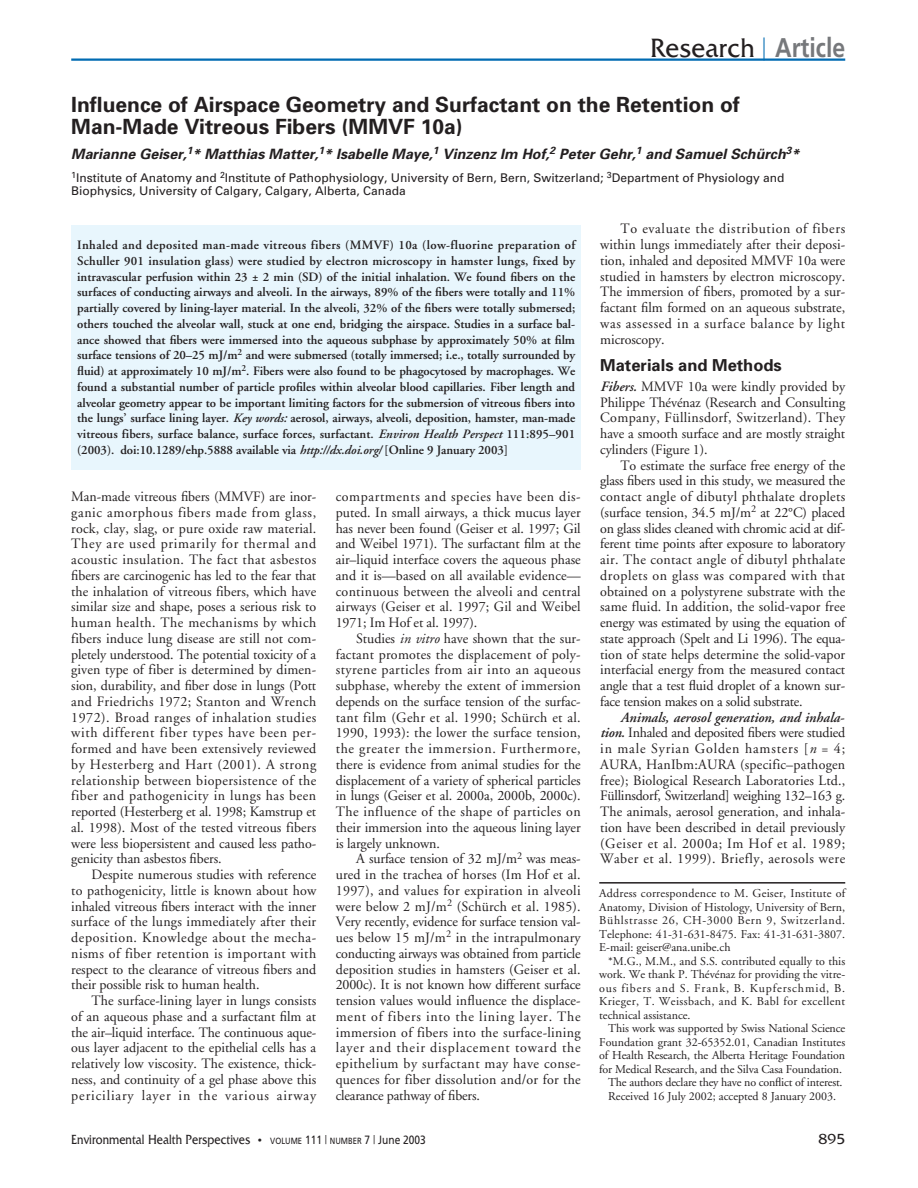
<style>
.page{position:relative;width:918px;height:1188px;background:#fff}
.page>*{position:absolute;margin:0;border:0;box-sizing:border-box;transform-origin:0 0}
.t1{font:27px "Friz Quadrata IT Cby BT";color:#231f20;scale:.95 1}
.t2{font:700 21px/22.5px "Univers";color:#231f20}
.t3{font:700 16.5px "Univers";color:#231f20}
.t4{font:15px "Friz Quadrata IT Cby BT";color:#231f20}
.t5{font:14.25px/15.8px "Adobe Garamond";letter-spacing:-.005em;color:#231f20;text-align:justify}
.t6{font:italic 700 14.25px "Univers";color:#231f20}
.t7{font:13.5px "Friz Quadrata IT Cby BT";color:#231f20;scale:.85 1}
.t8{font:600 12.75px/15.8px "Adobe Garamond";letter-spacing:-.005em;color:#231f20;text-align:justify}
.t9{font:12px/13.5px "Adobe Garamond";color:#231f20;text-align:justify}
.t10{font:12px/13.5px "Univers";color:#231f20}
.s1{font-family:"Frutiger";font-weight:300;font-size:30px;color:#006bb2}
.s2{font-family:"Frutiger";font-weight:700;color:#76787b}
.s3{font-style:italic}
.s4{font-weight:600;font-style:italic}
.s5{font-size:10.5px}
.s6{font-family:"Frutiger";font-size:9px}
.s7{font-family:"Frutiger";font-size:12px}
.s8{font-family:"Frutiger";font-weight:300;font-size:12px}
</style>
<div class="page">
<hr style="left:599px;top:882px;width:246px;height:2px;background:#231f20">
<div style="left:71px;top:225px;width:510px;height:245px;background:#e8f6fd"></div>
<hr style="left:71px;top:58px;width:774px;height:3px;background:#006bb2">
<h1 class="t1" style="left:650px;top:38px;width:207px">Research <span class="s1">|</span> <span class="s2">Article</span></h1>
<h2 class="t2" style="left:71px;top:95px;width:670px">Influence of Airspace Geometry and Surfactant on the Retention of<br>Man-Made Vitreous Fibers (MMVF 10a)</h2>
<p class="t6" style="left:71px;top:149px;width:730px">Marianne Geiser,<sup>1</sup>* Matthias Matter,<sup>1</sup>* Isabelle Maye,<sup>1</sup> Vinzenz Im Hof,<sup>2</sup> Peter Gehr,<sup>1</sup> and Samuel Schürch<sup>3</sup>*</p>
<p class="t10" style="left:71px;top:172px;width:715px"><sup>1</sup>Institute of Anatomy and <sup>2</sup>Institute of Pathophysiology, University of Bern, Bern, Switzerland; <sup>3</sup>Department of Physiology and<br>Biophysics, University of Calgary, Calgary, Alberta, Canada</p>
<p class="t8" style="left:77px;top:238px;width:500px">Inhaled and deposited man-made vitreous fibers (MMVF) 10a (low-fluorine preparation of Schuller 901 insulation glass) were studied by electron microscopy in hamster lungs, fixed by intravascular perfusion within 23 ± 2 min (SD) of the initial inhalation. We found fibers on the surfaces of conducting airways and alveoli. In the airways, 89% of the fibers were totally and 11% partially covered by lining-layer material. In the alveoli, 32% of the fibers were totally submersed; others touched the alveolar wall, stuck at one end, bridging the airspace. Studies in a surface bal&shy;ance showed that fibers were immersed into the aqueous subphase by approximately 50% at film surface tensions of 20–25 mJ/m<sup>2</sup> and were submersed (totally immersed; i.e., totally surrounded by fluid) at approximately 10 mJ/m<sup>2</sup>. Fibers were also found to be phagocytosed by macrophages. We found a substantial number of particle profiles within alveolar blood capillaries. Fiber length and alveolar geometry appear to be important limiting factors for the submersion of vitreous fibers into the lungs’ surface lining layer. <span class="s3">Key words:</span> aerosol, airways, alveoli, deposition, hamster, man-made vitreous fibers, surface balance, surface forces, surfactant. <span class="s3">Environ Health Perspect</span> 111:895–901 (2003). doi:10.1289/ehp.5888 available via <span class="s3">http://dx.doi.org/</span> [Online 9 January 2003]</p>
<p class="t5" style="left:71px;top:490px;width:247px">Man-made vitreous fibers (MMVF) are inor&shy;ganic amorphous fibers made from glass, rock, clay, slag, or pure oxide raw material.<br>They are used primarily for thermal and acoustic insulation. The fact that asbestos fibers are carcinogenic has led to the fear that the inhalation of vitreous fibers, which have similar size and shape, poses a serious risk to human health. The mechanisms by which fibers induce lung disease are still not com&shy;pletely understood. The potential toxicity of a given type of fiber is determined by dimen&shy;sion, durability, and fiber dose in lungs (Pott and Friedrichs 1972; Stanton and Wrench 1972). Broad ranges of inhalation studies with different fiber types have been per&shy;formed and have been extensively reviewed by Hesterberg and Hart (2001). A strong relationship between biopersistence of the fiber and pathogenicity in lungs has been reported (Hesterberg et al. 1998; Kamstrup et al. 1998). Most of the tested vitreous fibers were less biopersistent and caused less patho&shy;genicity than asbestos fibers.</p>
<p class="t5" style="left:71px;top:868px;width:247px;text-indent:20px">Despite numerous studies with reference to pathogenicity, little is known about how inhaled vitreous fibers interact with the inner surface of the lungs immediately after their deposition. Knowledge about the mecha&shy;nisms of fiber retention is important with respect to the clearance of vitreous fibers and their possible risk to human health.</p>
<p class="t5" style="left:71px;top:994px;width:247px;text-indent:20px">The surface-lining layer in lungs consists of an aqueous phase and a surfactant film at the air–liquid interface. The continuous aque&shy;ous layer adjacent to the epithelial cells has a relatively low viscosity. The existence, thick&shy;ness, and continuity of a gel phase above this periciliary layer in the various airway</p>
<p class="t5" style="left:336px;top:490px;width:247px">compartments and species have been dis&shy;puted. In small airways, a thick mucus layer has never been found (Geiser et al. 1997; Gil and Weibel 1971). The surfactant film at the air–liquid interface covers the aqueous phase and it is—based on all available evidence— continuous between the alveoli and central airways (Geiser et al. 1997; Gil and Weibel 1971; Im Hof et al. 1997).</p>
<p class="t5" style="left:336px;top:632px;width:247px;text-indent:20px">Studies <span class="s3">in vitro</span> have shown that the sur&shy;factant promotes the displacement of poly&shy;styrene particles from air into an aqueous subphase, whereby the extent of immersion depends on the surface tension of the surfac&shy;tant film (Gehr et al. 1990; Schürch et al.<br>1990, 1993): the lower the surface tension, the greater the immersion. Furthermore, there is evidence from animal studies for the displacement of a variety of spherical particles in lungs (Geiser et al. 2000a, 2000b, 2000c).<br>The influence of the shape of particles on their immersion into the aqueous lining layer is largely unknown.</p>
<p class="t5" style="left:336px;top:852px;width:247px;text-indent:20px">A surface tension of 32 mJ/m<sup>2</sup> was meas&shy;ured in the trachea of horses (Im Hof et al.<br>1997), and values for expiration in alveoli were below 2 mJ/m<sup>2</sup> (Schürch et al. 1985).<br>Very recently, evidence for surface tension val&shy;ues below 15 mJ/m<sup>2</sup> in the intrapulmonary conducting airways was obtained from particle deposition studies in hamsters (Geiser et al.<br>2000c). It is not known how different surface tension values would influence the displace&shy;ment of fibers into the lining layer. The immersion of fibers into the surface-lining layer and their displacement toward the epithelium by surfactant may have conse&shy;quences for fiber dissolution and/or for the clearance pathway of fibers.</p>
<p class="t5" style="left:600px;top:222px;width:247px;text-indent:20px">To evaluate the distribution of fibers within lungs immediately after their deposi&shy;tion, inhaled and deposited MMVF 10a were studied in hamsters by electron microscopy.<br>The immersion of fibers, promoted by a sur&shy;factant film formed on an aqueous substrate, was assessed in a surface balance by light microscopy.</p>
<p class="t3" style="left:600px;top:359px;width:183px">Materials and Methods</p>
<p class="t5" style="left:600px;top:380px;width:247px"><span class="s4">Fibers.</span> MMVF 10a were kindly provided by Philippe Thévénaz (Research and Consulting Company, Füllinsdorf, Switzerland). They have a smooth surface and are mostly straight cylinders (Figure 1).</p>
<p class="t5" style="left:600px;top:458px;width:247px;text-indent:20px">To estimate the surface free energy of the glass fibers used in this study, we measured the contact angle of dibutyl phthalate droplets (surface tension, 34.5 mJ/m<sup>2</sup> at 22°C) placed on glass slides cleaned with chromic acid at dif&shy;ferent time points after exposure to laboratory air. The contact angle of dibutyl phthalate droplets on glass was compared with that obtained on a polystyrene substrate with the same fluid. In addition, the solid-vapor free energy was estimated by using the equation of state approach (Spelt and Li 1996). The equa&shy;tion of state helps determine the solid-vapor interfacial energy from the measured contact angle that a test fluid droplet of a known sur&shy;face tension makes on a solid substrate.</p>
<p class="t5" style="left:600px;top:710px;width:247px;text-indent:20px"><span class="s4">Animals, aerosol generation, and inhala&shy;tion.</span> Inhaled and deposited fibers were studied in male Syrian Golden hamsters [<span class="s3">n</span> = 4; AURA, HanIbm:AURA (specific–pathogen free); Biological Research Laboratories Ltd., Füllinsdorf, Switzerland] weighing 132–163 g.<br>The animals, aerosol generation, and inhala&shy;tion have been described in detail previously (Geiser et al. 2000a; Im Hof et al. 1989; Waber et al. 1999). Briefly, aerosols were</p>
<p class="t9" style="left:599px;top:888px;width:248px">Address correspondence to M. Geiser, Institute of Anatomy, Division of Histology, University of Bern, Bühlstrasse 26, CH-3000 Bern 9, Switzerland.<br>Telephone: 41-31-631-8475. Fax: 41-31-631-3807.<br>E-mail: geiser@ana.unibe.ch</p>
<p class="t9" style="left:599px;top:955px;width:248px;text-indent:9px">*M.G., M.M., and S.S. contributed equally to this work. We thank P. Thévénaz for providing the vitre&shy;ous fibers and S. Frank, B. Kupferschmid, B.<br>Krieger, T. Weissbach, and K. Babl for excellent technical assistance.</p>
<p class="t9" style="left:608px;top:1023px;width:238px">This work was supported by Swiss National Science</p>
<p class="t9" style="left:599px;top:1036px;width:248px">Foundation grant 32-65352.01, Canadian Institutes</p>
<p class="t9" style="left:599px;top:1050px;width:247px">of Health Research, the Alberta Heritage Foundation</p>
<p class="t9" style="left:599px;top:1063px;width:244px">for Medical Research, and the Silva Casa Foundation.</p>
<p class="t9" style="left:608px;top:1077px;width:236px">The authors declare they have no conflict of interest.</p>
<p class="t9" style="left:608px;top:1090px;width:229px">Received 16 July 2002; accepted 8 January 2003.</p>
<p class="t7" style="left:71px;top:1134px;width:419px">Environmental Health Perspectives <span class="s5">•</span> <span class="s6">VOLUME</span> <span class="s7">111</span> <span class="s8">|</span> <span class="s6">NUMBER</span> <span class="s7">7</span> <span class="s8">|</span> <span class="s7">June 2003</span></p>
<p class="t4" style="left:819px;top:1133px;width:28px">895</p>
</div>
